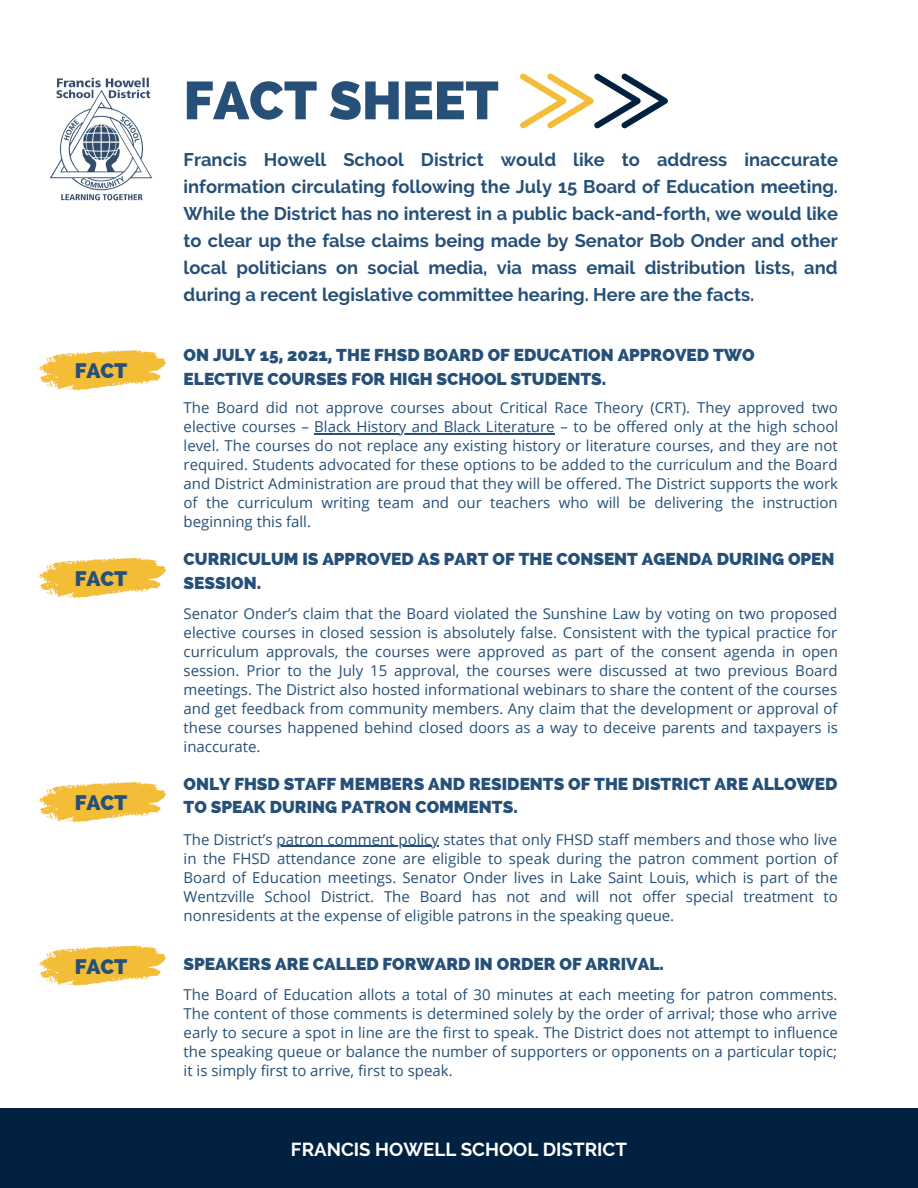
<style>
.page{position:relative;width:918px;height:1188px;background:#fff}
.page>*{position:absolute;margin:0;border:0;box-sizing:border-box;transform-origin:0 0}
.t1{font:800 53.25px "Raleway";color:#265078}
.t2{font:800 21px "Raleway";color:#265078}
.t3{font:700 18.75px "Raleway";color:#fff}
.t4{font:700 18.3px/27px "Raleway";color:#265078;text-align:justify}
.t5{font:800 17.25px/23.7px "Raleway";color:#265078}
.t6{font:15px/19.2px "Open Sans";color:#265078;text-align:justify}
</style>
<div class="page">
<div style="left:0;top:1109px;width:918px;height:79px;background:#022140"></div>
<svg style="left:520px;top:73px;width:148px;height:55px"></svg>
<img style="left:50px;top:77px;width:103px;height:124px">
<svg style="left:36px;top:782px;width:130px;height:41px"></svg>
<hr style="left:277px;top:846px;width:162px;height:1px;background:#265078">
<svg style="left:36px;top:945px;width:130px;height:41px"></svg>
<svg style="left:36px;top:558px;width:130px;height:40px"></svg>
<svg style="left:36px;top:350px;width:130px;height:41px"></svg>
<hr style="left:314px;top:433px;width:241px;height:1px;background:#265078">
<p class="t2" style="left:75px;top:358px;width:54px">FACT</p>
<p class="t1" style="left:184px;top:69px;width:317px">FACT SHEET</p>
<p class="t4" style="left:184px;top:146px;width:656px">Francis Howell School District would like to address inaccurate information circulating following the July 15 Board of Education meeting.<br>While the District has no interest in a public back-and-forth, we would like to clear up the false claims being made by Senator Bob Onder and other local politicians on social media, via mass email distribution lists, and during a recent legislative committee hearing. Here are the facts.</p>
<p class="t5" style="left:184px;top:344px;width:573px">ON JULY 15, 2021, THE FHSD BOARD OF EDUCATION APPROVED TWO<br>ELECTIVE COURSES FOR HIGH SCHOOL STUDENTS.</p>
<p class="t6" style="left:184px;top:397px;width:656px">The Board did not approve courses about Critical Race Theory (CRT). They approved two elective courses – Black History and Black Literature – to be offered only at the high school level. The courses do not replace any existing history or literature courses, and they are not required. Students advocated for these options to be added to the curriculum and the Board and District Administration are proud that they will be offered. The District supports the work of the curriculum writing team and our teachers who will be delivering the instruction beginning this fall.</p>
<p class="t5" style="left:184px;top:548px;width:652px">CURRICULUM IS APPROVED AS PART OF THE CONSENT AGENDA DURING OPEN</p>
<p class="t2" style="left:75px;top:566px;width:54px">FACT</p>
<p class="t5" style="left:184px;top:571px;width:79px">SESSION.</p>
<p class="t6" style="left:184px;top:603px;width:656px">Senator Onder’s claim that the Board violated the Sunshine Law by voting on two proposed elective courses in closed session is absolutely false. Consistent with the typical practice for curriculum approvals, the courses were approved as part of the consent agenda in open session. Prior to the July 15 approval, the courses were discussed at two previous Board meetings. The District also hosted informational webinars to share the content of the courses and get feedback from community members. Any claim that the development or approval of these courses happened behind closed doors as a way to deceive parents and taxpayers is inaccurate.</p>
<p class="t5" style="left:184px;top:772px;width:655px">ONLY FHSD STAFF MEMBERS AND RESIDENTS OF THE DISTRICT ARE ALLOWED</p>
<p class="t2" style="left:75px;top:790px;width:54px">FACT</p>
<p class="t5" style="left:184px;top:795px;width:336px">TO SPEAK DURING PATRON COMMENTS.</p>
<p class="t6" style="left:184px;top:829px;width:656px">The District’s patron comment policy states that only FHSD staff members and those who live in the FHSD attendance zone are eligible to speak during the patron comment portion of Board of Education meetings. Senator Onder lives in Lake Saint Louis, which is part of the Wentzville School District. The Board has not and will not offer special treatment to nonresidents at the expense of eligible patrons in the speaking queue.</p>
<p class="t2" style="left:75px;top:954px;width:54px">FACT</p>
<p class="t5" style="left:184px;top:952px;width:482px">SPEAKERS ARE CALLED FORWARD IN ORDER OF ARRIVAL.</p>
<p class="t6" style="left:184px;top:984px;width:656px">The Board of Education allots a total of 30 minutes at each meeting for patron comments.<br>The content of those comments is determined solely by the order of arrival; those who arrive early to secure a spot in line are the first to speak. The District does not attempt to influence the speaking queue or balance the number of supporters or opponents on a particular topic; it is simply first to arrive, first to speak.</p>
<p class="t3" style="left:291px;top:1138px;width:338px">FRANCIS HOWELL SCHOOL DISTRICT</p>
</div>
